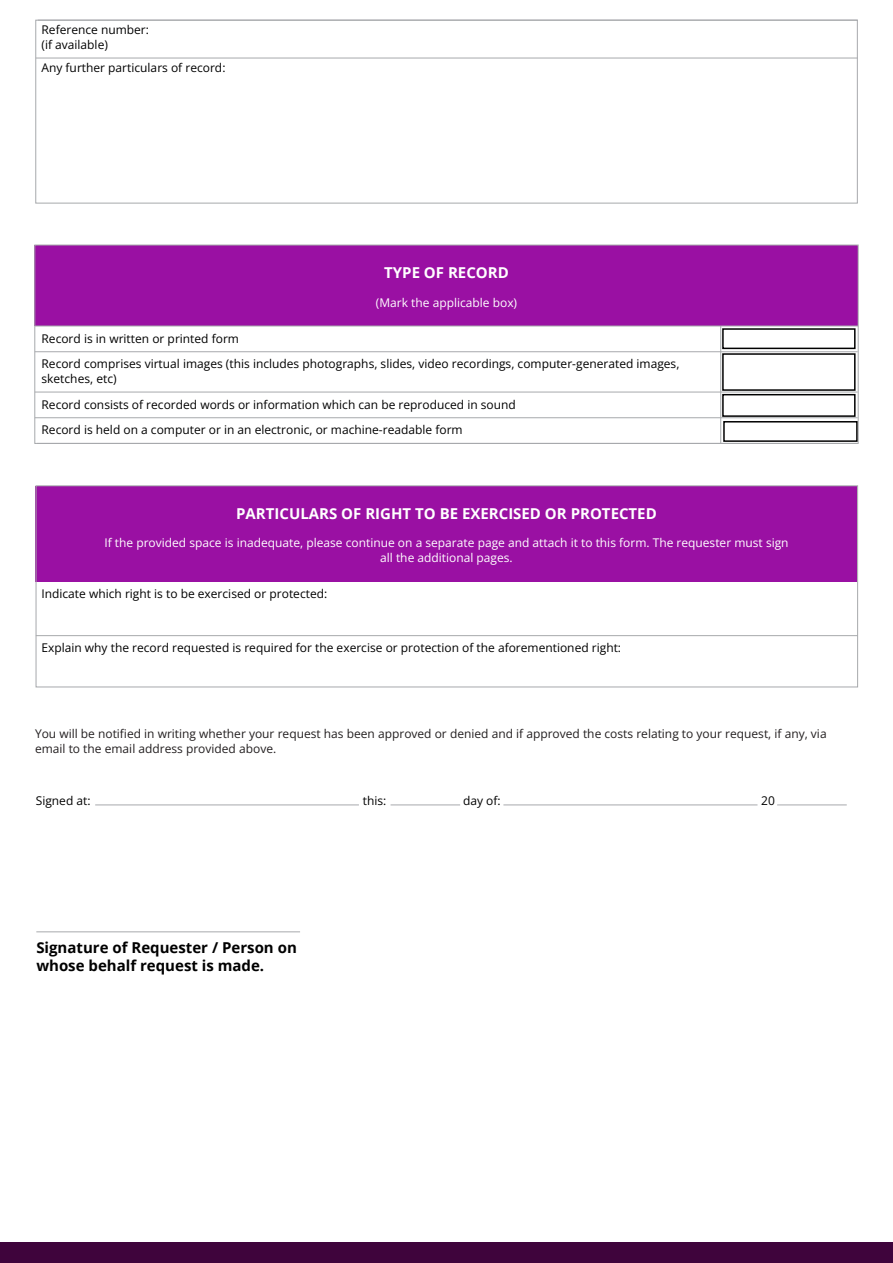
<style>
.page{position:relative;width:893px;height:1263px;background:#fff}
.page>*{position:absolute;margin:0;border:0;box-sizing:border-box;transform-origin:0 0}
.t1{font:700 15px "Open Sans";color:#fff}
.t2{font:700 15px/18px "Open Sans";color:#000}
.t3{font:12px/14.9px "Open Sans";color:#000}
.t4{font:12px/14.9px "Open Sans";color:#231f20}
.t5{font:12px/14.4px "Open Sans";color:#fff;text-align:center}
.s1{font-style:inherit}
</style>
<div class="page">
<div style="left:0;top:1242px;width:893px;height:21px;background:#3f043c"></div>
<div style="left:36px;top:20px;width:821px;height:183px;border:1px solid #a7a9ac"></div>
<hr style="left:38px;top:20px;width:820px;height:1px;background:#a7a9ac">
<hr style="left:36px;top:58px;width:822px;height:1px;background:#a7a9ac">
<hr style="left:720px;top:326px;width:1px;height:117px;background:#a7a9ac">
<div style="left:35px;top:245px;width:823px;height:81px;background:#9a10a3"></div>
<hr style="left:35px;top:351px;width:823px;height:1px;background:#a7a9ac">
<hr style="left:35px;top:417px;width:823px;height:1px;background:#a7a9ac">
<hr style="left:35px;top:392px;width:823px;height:1px;background:#a7a9ac">
<hr style="left:35px;top:326px;width:823px;height:1px;background:#a7a9ac">
<div style="left:35px;top:245px;width:823px;height:199px;border:1px solid #a7a9ac"></div>
<hr style="left:36px;top:635px;width:822px;height:1px;background:#a7a9ac">
<div style="left:36px;top:486px;width:821px;height:95px;background:#9a10a3"></div>
<div style="left:36px;top:486px;width:822px;height:201px;border:1px solid #a7a9ac"></div>
<hr style="left:95px;top:805px;width:264px;height:1px;background:#a7a9ac">
<hr style="left:391px;top:805px;width:69px;height:1px;background:#a7a9ac">
<hr style="left:503px;top:805px;width:254px;height:1px;background:#a7a9ac">
<hr style="left:777px;top:805px;width:70px;height:1px;background:#a7a9ac">
<hr style="left:36px;top:931px;width:264px;height:1px;background:#a7a9ac">
<div style="left:722px;top:328px;width:133px;height:21px;border:1px solid #000"></div>
<div style="left:722px;top:353px;width:133px;height:38px;border:2px solid #000"></div>
<div style="left:722px;top:394px;width:133px;height:23px;border:2px solid #000"></div>
<div style="left:723px;top:421px;width:135px;height:21px;border:2px solid #000"></div>
<p class="t3" style="left:42px;top:24px;width:109px">Reference number: (if available)</p>
<p class="t3" style="left:42px;top:61px;width:185px">Any further particulars of record:</p>
<p class="t3" style="left:42px;top:332px;width:199px">Record is in written or printed form</p>
<p class="t1" style="left:384px;top:267px;width:126px">TYPE OF RECORD</p>
<p class="t5" style="left:376px;top:297px;width:143px">(Mark the applicable box<span class="s1">)</span></p>
<p class="t3" style="left:42px;top:358px;width:639px">Record comprises virtual images (this includes photographs, slides, video recordings, computer-generated images, sketches, etc)</p>
<p class="t3" style="left:42px;top:398px;width:476px">Record consists of recorded words or information which can be reproduced in sound</p>
<p class="t3" style="left:42px;top:424px;width:423px">Record is held on a computer or in an electronic, or machine-readable form</p>
<p class="t1" style="left:236px;top:507px;width:422px">PARTICULARS OF RIGHT TO BE EXERCISED OR PROTECTED</p>
<p class="t5" style="left:104px;top:537px;width:686px">If the provided space is inadequate, please continue on a separate page and attach it to this form. The requester must sign all the additional pages.</p>
<p class="t3" style="left:41px;top:588px;width:287px">Indicate which right is to be exercised or protected:</p>
<p class="t3" style="left:41px;top:642px;width:581px">Explain why the record requested is required for the exercise or protection of the aforementioned right:</p>
<p class="t4" style="left:35px;top:726px;width:793px">You will be notified in writing whether your request has been approved or denied and if approved the costs relating to your request, if any, via email to the email address provided above.</p>
<p class="t3" style="left:36px;top:794px;width:56px">Signed at:</p>
<p class="t3" style="left:363px;top:794px;width:25px">this:</p>
<p class="t3" style="left:463px;top:794px;width:39px">day of:</p>
<p class="t3" style="left:761px;top:793px;width:15px">20</p>
<p class="t2" style="left:36px;top:938px;width:262px">Signature of Requester / Person on whose behalf request is made.</p>
</div>
